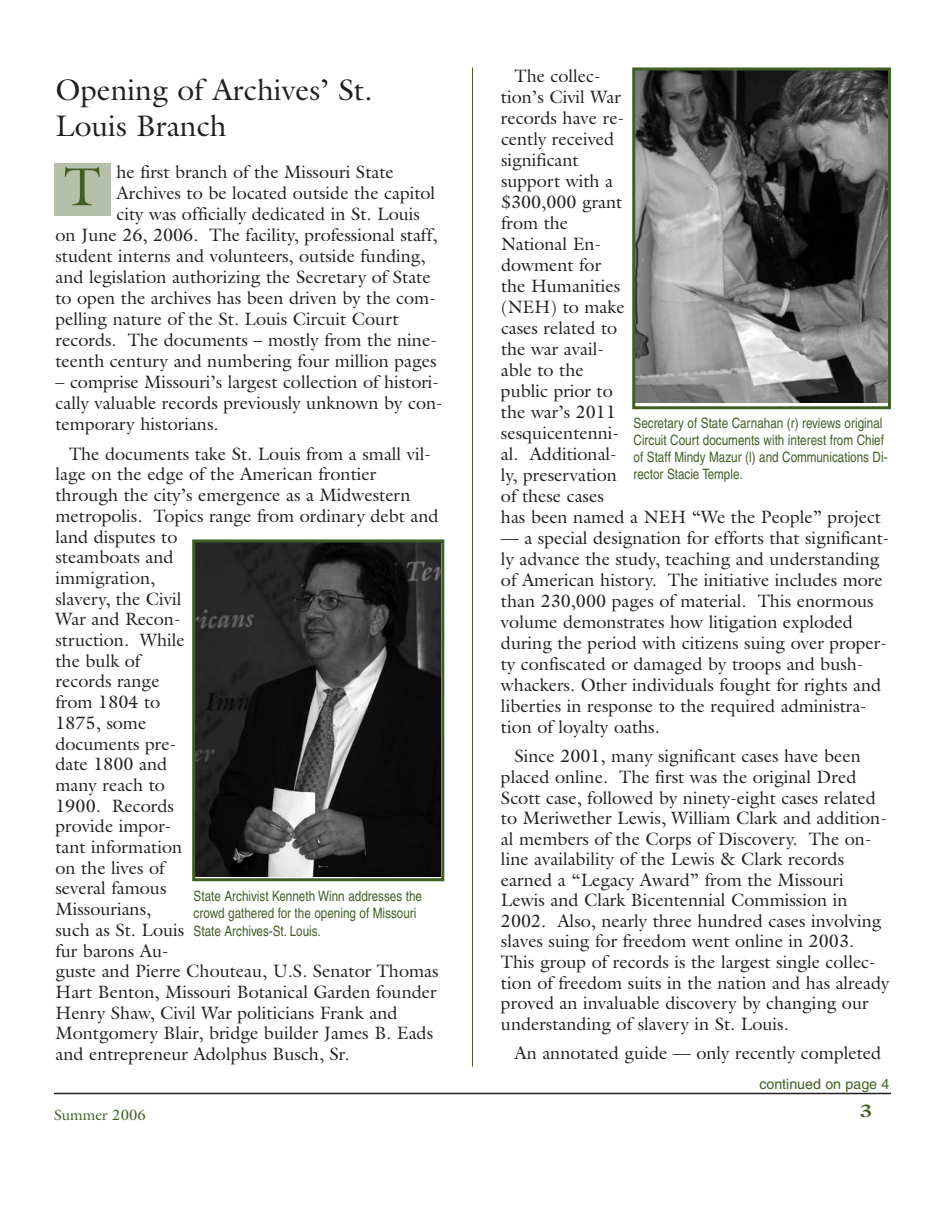
<style>
.page{position:relative;width:945px;height:1215px;background:#fff}
.page>*{position:absolute;margin:0;border:0;box-sizing:border-box;transform-origin:0 0}
.t1{font:54px "Galliard";color:#415f25}
.t2{font:30px/36px "Galliard";color:#231f20}
.t3{font:18px/21px "Galliard";color:#231f20}
.t4{font:700 18px "Galliard";color:#415f25;scale:1.2 1}
.t5{font:15px "Galliard";color:#415f25}
.t6{font:condensed 14.25px/17.2px "Helvetica";color:#415f25}
.t7{font:14.25px "Helvetica";color:#415f25}
</style>
<div class="page">
<hr style="left:472px;top:68px;width:1px;height:998px;background:#415f25">
<hr style="left:54px;top:1093px;width:837px;height:1px;background:#231f20">
<img style="left:196px;top:543px;width:244px;height:334px">
<div style="left:192px;top:539px;width:252px;height:342px;border:3px solid #415f25"></div>
<img style="left:636px;top:72px;width:251px;height:331px">
<div style="left:632px;top:68px;width:259px;height:341px;border:3px solid #415f25"></div>
<div style="left:54px;top:164px;width:57px;height:52px;background:#b6c0a8"></div>
<h2 class="t2" style="left:55px;top:71px;width:319px">Opening of Archives’ St.<br>Louis Branch</h2>
<p class="t3" style="left:117px;top:161px;width:279px">he first branch of the Missouri State</p>
<p class="t3" style="left:117px;top:182px;width:320px">Archives to be located outside the capitol</p>
<p class="t3" style="left:117px;top:203px;width:305px">city was officially dedicated in St. Louis</p>
<p class="t3" style="left:55px;top:224px;width:383px">on June 26, 2006. The facility, professional staff,</p>
<p class="t3" style="left:55px;top:245px;width:372px">student interns and volunteers, outside funding,</p>
<p class="t3" style="left:55px;top:266px;width:377px">and legislation authorizing the Secretary of State</p>
<p class="t3" style="left:55px;top:287px;width:382px">to open the archives has been driven by the com-</p>
<p class="t3" style="left:55px;top:308px;width:345px">pelling nature of the St. Louis Circuit Court</p>
<p class="t3" style="left:56px;top:329px;width:383px">records. The documents – mostly from the nine-</p>
<p class="t3" style="left:56px;top:350px;width:383px">teenth century and numbering four million pages</p>
<p class="t3" style="left:55px;top:371px;width:389px">– comprise Missouri’s largest collection of histori&shy;cally valuable records previously unknown by con&shy;temporary historians.</p>
<p class="t3" style="left:56px;top:443px;width:385px;text-indent:14px">The documents take St. Louis from a small vil&shy;lage on the edge of the American frontier through the city’s emergence as a Midwestern metropolis. Topics range from ordinary debt and land disputes to<br>steamboats and<br>immigration,<br>slavery, the Civil<br>War and Recon-<br>struction. While<br>the bulk of<br>records range<br>from 1804 to<br>1875, some<br>documents pre-<br>date 1800 and<br>many reach to<br>1900. Records<br>provide impor-<br>tant information<br>on the lives of<br>several famous<br>Missourians,<br>such as St. Louis<br>fur barons Au-<br>guste and Pierre Chouteau, U.S. Senator Thomas<br>Hart Benton, Missouri Botanical Garden founder<br>Henry Shaw, Civil War politicians Frank and<br>Montgomery Blair, bridge builder James B. Eads and entrepreneur Adolphus Busch, Sr.</p>
<h1 class="t1" style="left:64px;top:155px;width:38px">T</h1>
<p class="t6" style="left:194px;top:889px;width:230px">State Archivist Kenneth Winn addresses the crowd gathered for the opening of Missouri<br>State Archives-St. Louis.</p>
<p class="t5" style="left:54px;top:1106px;width:93px">Summer 2006</p>
<p class="t3" style="left:501px;top:65px;width:382px;text-indent:14px">The collec-<br>tion’s Civil War<br>records have re-<br>cently received<br>significant<br>support with a<br>$300,000 grant<br>from the<br>National En-<br>dowment for<br>the Humanities<br>(NEH) to make<br>cases related to<br>the war avail-<br>able to the<br>public prior to<br>the war’s 2011<br>sesquicentenni-<br>al. Additional-<br>ly, preservation<br>of these cases<br>has been named a NEH “We the People” project</p>
<p class="t3" style="left:501px;top:527px;width:390px">— a special designation for efforts that significant&shy;ly advance the study, teaching and understanding of American history. The initiative includes more than 230,000 pages of material. This enormous volume demonstrates how litigation exploded during the period with citizens suing over proper&shy;ty confiscated or damaged by troops and bush&shy;whackers. Other individuals fought for rights and liberties in response to the required administra&shy;tion of loyalty oaths.</p>
<p class="t3" style="left:501px;top:746px;width:390px;line-height:20.5px;text-indent:14px">Since 2001, many significant cases have been placed online. The first was the original Dred Scott case, followed by ninety-eight cases related to Meriwether Lewis, William Clark and addition&shy;al members of the Corps of Discovery. The on&shy;line availability of the Lewis &amp; Clark records earned a “Legacy Award” from the Missouri Lewis and Clark Bicentennial Commission in 2002. Also, nearly three hundred cases involving slaves suing for freedom went online in 2003.<br>This group of records is the largest single collec&shy;tion of freedom suits in the nation and has already proved an invaluable discovery by changing our understanding of slavery in St. Louis.</p>
<p class="t3" style="left:514px;top:1042px;width:368px">An annotated guide — only recently completed</p>
<p class="t6" style="left:634px;top:415px;width:255px">Secretary of State Carnahan (r) reviews original Circuit Court documents with interest from Chief of Staff Mindy Mazur (l) and Communications Di&shy;rector Stacie Temple.</p>
<p class="t7" style="left:759px;top:1079px;width:132px">continued on page 4</p>
<p class="t4" style="left:860px;top:1100px;width:12px">3</p>
</div>
